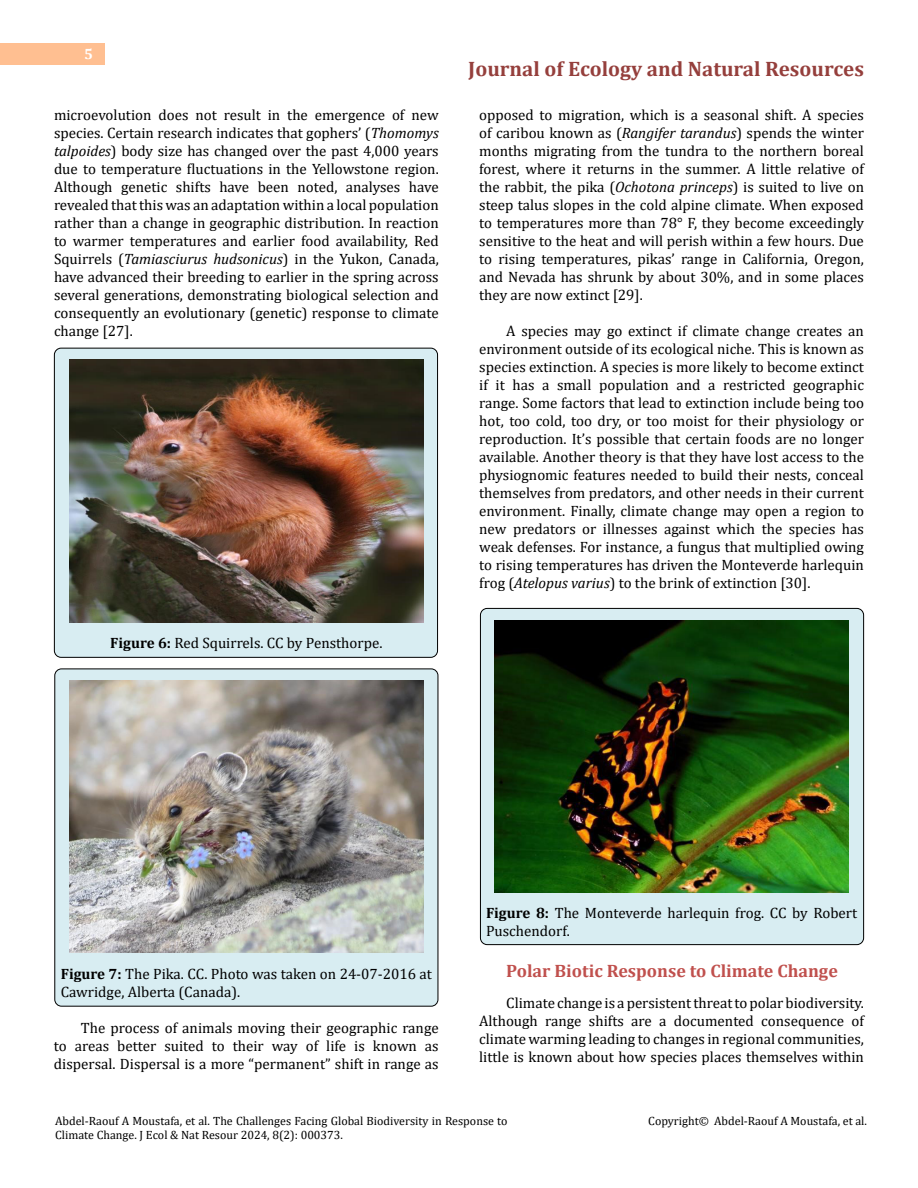
<style>
.page{position:relative;width:918px;height:1188px;background:#fff}
.page>*{position:absolute;margin:0;border:0;box-sizing:border-box;transform-origin:0 0}
.t1{font:700 21px "Cambria";color:#953f3c}
.t2{font:700 18px "Cambria";color:#c0504d}
.t3{font:15px/18px "Cambria";color:#000;text-align:justify}
.t4{font:700 15px "Cambria";color:#fff}
.t5{font:12px/14.4px "Cambria";color:#000}
.s1{font-style:italic}
.s2{font-weight:700}
</style>
<div class="page">
<div style="left:0;top:43px;width:105px;height:21px;background:#ffbf91"></div>
<div style="left:54px;top:348px;width:384px;height:309px;background:#d8edf2;border-radius:7px"></div>
<div style="left:54px;top:348px;width:384px;height:310px;border:1px solid #000;border-radius:7px"></div>
<div style="left:55px;top:669px;width:383px;height:337px;background:#d8edf2;border-radius:7px"></div>
<div style="left:54px;top:669px;width:384px;height:338px;border:1px solid #000;border-radius:7px"></div>
<div style="left:480px;top:608px;width:384px;height:337px;background:#d8edf2;border-radius:7px"></div>
<div style="left:480px;top:608px;width:384px;height:337px;border:1px solid #000;border-radius:7px"></div>
<img style="left:69px;top:360px;width:355px;height:262px">
<img style="left:69px;top:680px;width:354px;height:273px">
<img style="left:494px;top:620px;width:355px;height:273px">
<p class="t4" style="left:84px;top:44px;width:10px">5</p>
<p class="t3" style="left:54px;top:105px;width:386px">microevolution does not result in the emergence of new species. Certain research indicates that gophers’ (<span class="s1">Thomomys talpoides</span>) body size has changed over the past 4,000 years due to temperature fluctuations in the Yellowstone region.<br>Although genetic shifts have been noted, analyses have revealed that this was an adaptation within a local population rather than a change in geographic distribution. In reaction to warmer temperatures and earlier food availability, Red Squirrels (<span class="s1">Tamiasciurus hudsonicus</span>) in the Yukon, Canada, have advanced their breeding to earlier in the spring across several generations, demonstrating biological selection and consequently an evolutionary (genetic) response to climate change [27].</p>
<p class="t3" style="left:110px;top:634px;width:274px"><span class="s2">Figure 6:</span> Red Squirrels. CC by Pensthorpe.</p>
<h1 class="t1" style="left:468px;top:54px;width:397px">Journal of Ecology and Natural Resources</h1>
<p class="t3" style="left:479px;top:105px;width:386px">opposed to migration, which is a seasonal shift. A species of caribou known as (<span class="s1">Rangifer tarandus</span>) spends the winter months migrating from the tundra to the northern boreal forest, where it returns in the summer. A little relative of the rabbit, the pika (<span class="s1">Ochotona princeps</span>) is suited to live on steep talus slopes in the cold alpine climate. When exposed to temperatures more than 78° F, they become exceedingly sensitive to the heat and will perish within a few hours. Due to rising temperatures, pikas’ range in California, Oregon, and Nevada has shrunk by about 30%, and in some places they are now extinct [29].</p>
<p class="t3" style="left:479px;top:321px;width:386px;text-indent:27px">A species may go extinct if climate change creates an environment outside of its ecological niche. This is known as species extinction. A species is more likely to become extinct if it has a small population and a restricted geographic range. Some factors that lead to extinction include being too hot, too cold, too dry, or too moist for their physiology or reproduction. It’s possible that certain foods are no longer available. Another theory is that they have lost access to the physiognomic features needed to build their nests, conceal themselves from predators, and other needs in their current environment. Finally, climate change may open a region to new predators or illnesses against which the species has weak defenses. For instance, a fungus that multiplied owing to rising temperatures has driven the Monteverde harlequin frog (<span class="s1">Atelopus varius</span>) to the brink of extinction [30].</p>
<p class="t3" style="left:61px;top:965px;width:373px"><span class="s2">Figure 7:</span> The Pika. CC. Photo was taken on 24-07-2016 at<br>Cawridge, Alberta (Canada).</p>
<p class="t3" style="left:54px;top:1019px;width:386px;text-indent:27px">The process of animals moving their geographic range to areas better suited to their way of life is known as dispersal. Dispersal is a more “permanent” shift in range as</p>
<p class="t3" style="left:486px;top:904px;width:373px"><span class="s2">Figure 8:</span> The Monteverde harlequin frog. CC by Robert<br>Puschendorf.</p>
<p class="t2" style="left:506px;top:958px;width:333px">Polar Biotic Response to Climate Change</p>
<p class="t3" style="left:479px;top:994px;width:386px;text-indent:27px">Climate change is a persistent threat to polar biodiversity.<br>Although range shifts are a documented consequence of climate warming leading to changes in regional communities, little is known about how species places themselves within</p>
<p class="t5" style="left:55px;top:1114px;width:454px">Abdel-Raouf A Moustafa, et al. The Challenges Facing Global Biodiversity in Response to<br>Climate Change. J Ecol &amp; Nat Resour 2024, 8(2): 000373.</p>
<p class="t5" style="left:648px;top:1114px;width:220px">Copyright© Abdel-Raouf A Moustafa, et al.</p>
</div>
